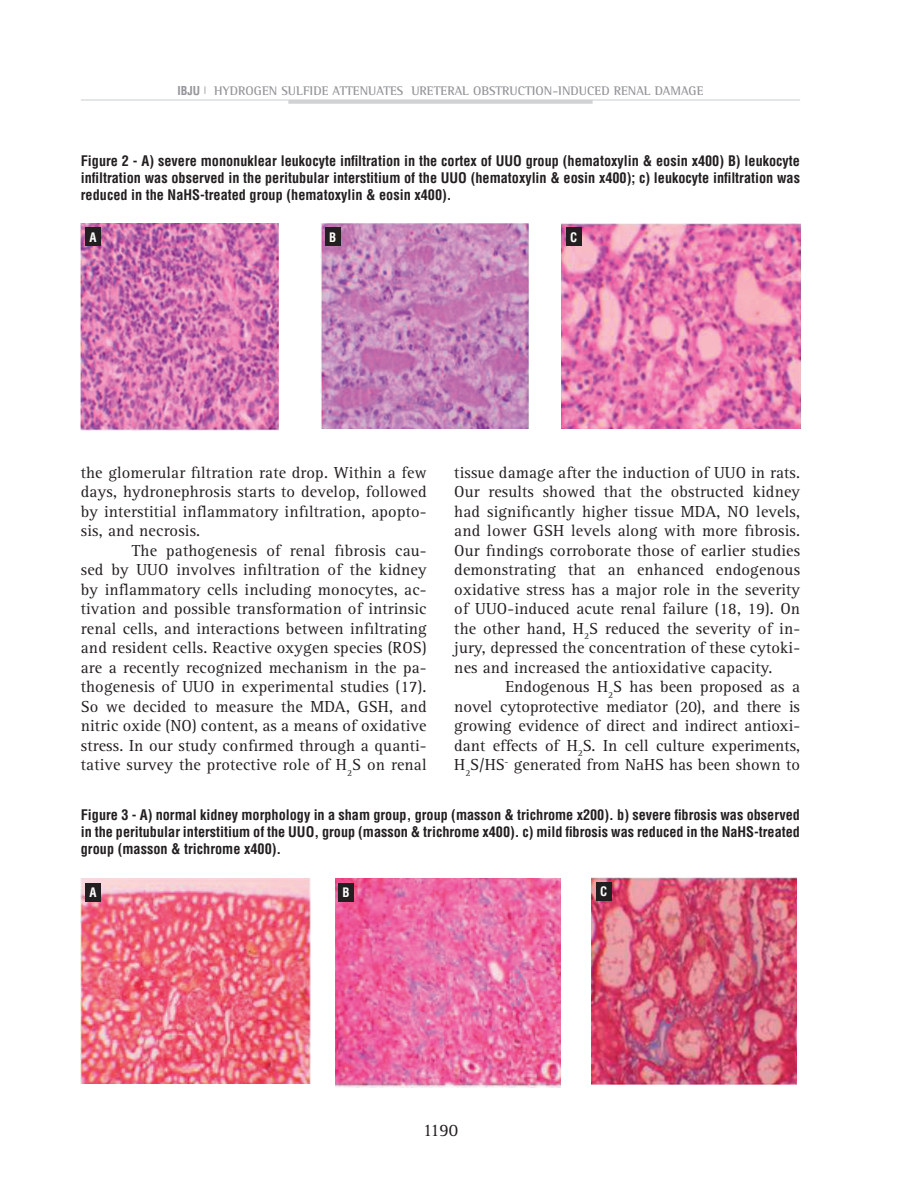
<style>
.page{position:relative;width:898px;height:1200px;background:#fff}
.page>*{position:absolute;margin:0;border:0;box-sizing:border-box;transform-origin:0 0}
.t1{font:18px "Rotis Serif";color:#231f20}
.t2{font:16.5px/19.5px "Rotis Serif";letter-spacing:.01em;color:#231f20;text-align:justify}
.t3{font:700 condensed 14.25px/17.1px "Helvetica";color:#231f20;text-align:justify}
.t4{font:700 12.75px "Rotis Semi Serif";color:#939598}
.t5{font:700 condensed 12.75px "Helvetica";color:#fff}
.s1{font-family:"Helvetica";font-stretch:condensed;font-size:12px}
</style>
<div class="page">
<hr style="left:81px;top:99px;width:718px;height:2px;background:#dcdddf">
<hr style="left:288px;top:100px;width:304px;height:4px;background:#d1d2d4">
<img style="left:81px;top:224px;width:197px;height:206px">
<img style="left:320px;top:224px;width:208px;height:205px">
<img style="left:561px;top:224px;width:238px;height:205px">
<div style="left:85px;top:227px;width:16px;height:19px;background:#231f20"></div>
<div style="left:325px;top:227px;width:15px;height:19px;background:#231f20"></div>
<div style="left:566px;top:227px;width:15px;height:19px;background:#231f20"></div>
<img style="left:81px;top:878px;width:229px;height:205px">
<img style="left:591px;top:877px;width:205px;height:207px">
<img style="left:335px;top:878px;width:225px;height:208px">
<div style="left:85px;top:882px;width:16px;height:18px;background:#231f20"></div>
<div style="left:338px;top:882px;width:15px;height:18px;background:#231f20"></div>
<div style="left:595px;top:881px;width:16px;height:18px;background:#231f20"></div>
<p class="t4" style="left:177px;top:83px;width:527px"><span class="s1">ibju</span> <sup>|</sup> HYDROGEN SULFIDE ATTENUATES URETERAL OBSTRUCTION-INDUCED RENAL DAMAGE</p>
<p class="t3" style="left:81px;top:152px;width:720px">Figure 2 - A) severe mononuklear leukocyte infiltration in the cortex of UUO group (hematoxylin &amp; eosin x400) B) leukocyte infiltration was observed in the peritubular interstitium of the UU O (hematoxylin &amp; eosin x400); c) leukocyte infiltration was reduced in the NaHS-treated group (hematoxylin &amp; eosin x400).</p>
<p class="t5" style="left:89px;top:229px;width:9px">A</p>
<p class="t5" style="left:329px;top:229px;width:9px">B</p>
<p class="t5" style="left:570px;top:229px;width:9px">C</p>
<p class="t2" style="left:81px;top:462px;width:347px">the glomerular filtration rate drop. Within a few days, hydronephrosis starts to develop, followed by interstitial inflammatory infiltration, apopto&shy;sis, and necrosis.</p>
<p class="t2" style="left:81px;top:540px;width:347px;text-indent:51px">The pathogenesis of renal fibrosis cau&shy;sed by UUO involves infiltration of the kidney by inflammatory cells including monocytes, ac&shy;tivation and possible transformation of intrinsic renal cells, and interactions between infiltrating and resident cells. Reactive oxygen species (ROS) are a recently recognized mechanism in the pa&shy;thogenesis of UUO in experimental studies (17).<br>So we decided to measure the MDA, GSH, and nitric oxide (NO) content, as a means of oxidative stress. In our study confirmed through a quanti&shy;tative survey the protective role of H<sub>2</sub>S on renal</p>
<p class="t2" style="left:454px;top:462px;width:347px">tissue damage after the induction of UUO in rats.<br>Our results showed that the obstructed kidney had significantly higher tissue MDA, NO levels, and lower GSH levels along with more fibrosis.<br>Our findings corroborate those of earlier studies demonstrating that an enhanced endogenous oxidative stress has a major role in the severity of UUO-induced acute renal failure (18, 19). On the other hand, H<sub>2</sub>S reduced the severity of in&shy;jury, depressed the concentration of these cytoki&shy;nes and increased the antioxidative capacity.</p>
<p class="t2" style="left:454px;top:677px;width:347px;text-indent:51px">Endogenous H<sub>2</sub>S has been proposed as a novel cytoprotective mediator (20), and there is growing evidence of direct and indirect antioxi&shy;dant effects of H<sub>2</sub>S. In cell culture experiments, H<sub>2</sub>S/HS<sup>-</sup> generated from NaHS has been shown to</p>
<p class="t3" style="left:81px;top:805px;width:720px">Figure 3 - A) normal kidney morphology in a sham group, group (masson &amp; trichrome x200). b) severe fibrosis was observed in the peritubular interstitium of the UUO, group (masson &amp; trichrome x400). c) mild fibrosis was reduced in the NaHS-treated group (masson &amp; trichrome x400).</p>
<p class="t5" style="left:89px;top:884px;width:9px">A</p>
<p class="t5" style="left:342px;top:884px;width:9px">B</p>
<p class="t5" style="left:600px;top:883px;width:9px">C</p>
<p class="t1" style="left:422px;top:1119px;width:37px">1190</p>
</div>
